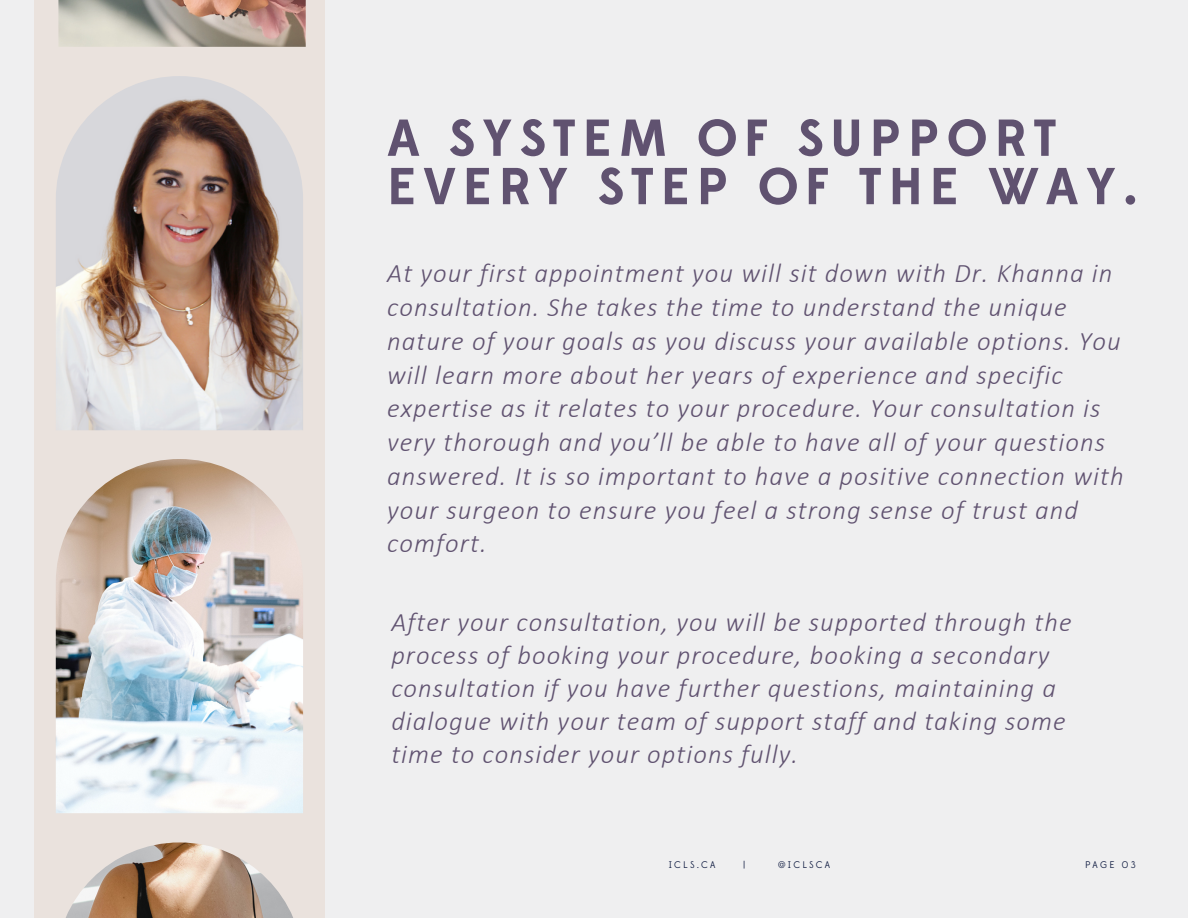
<style>
.page{position:relative;width:1188px;height:918px;background:#efeff0}
.page>*{position:absolute;margin:0;border:0;box-sizing:border-box;transform-origin:0 0}
.t1{font:700 51.9px/48.3px "Edmondsans";letter-spacing:.13em;color:#605270}
.t2{font:italic 300 26.85px/33.8px "Calibri";letter-spacing:.04em;color:#605270}
.t3{font:9.6px "Edmondsans";letter-spacing:.23em;color:#0d193f}
</style>
<div class="page">
<div style="left:34px;top:0;width:291px;height:918px;background:#eae2dd"></div>
<img style="left:56px;top:76px;width:247px;height:354px">
<img style="left:56px;top:459px;width:247px;height:354px">
<img style="left:58px;top:0;width:248px;height:47px">
<img style="left:66px;top:842px;width:227px;height:76px">
<p class="t1" style="left:387px;top:115px;width:752px">A SYSTEM OF SUPPORT<br>EVERY STEP OF THE WAY.</p>
<p class="t2" style="left:387px;top:259px;width:738px">At your first appointment you will sit down with Dr. Khanna in consultation. She takes the time to understand the unique nature of your goals as you discuss your available options. You will learn more about her years of experience and specific expertise as it relates to your procedure. Your consultation is very thorough and you’ll be able to have all of your questions answered. It is so important to have a positive connection with your surgeon to ensure you feel a strong sense of trust and comfort.</p>
<p class="t2" style="left:391px;top:608px;width:682px;line-height:33px">After your consultation, you will be supported through the process of booking your procedure, booking a secondary consultation if you have further questions, maintaining a dialogue with your team of support staff and taking some time to consider your options fully.</p>
<p class="t3" style="left:669px;top:859px;width:48px">ICLS.CA</p>
<p class="t3" style="left:743px;top:859px;width:4px">|</p>
<p class="t3" style="left:778px;top:859px;width:53px">@ICLSCA</p>
<p class="t3" style="left:1085px;top:859px;width:52px">PAGE 03</p>
</div>
